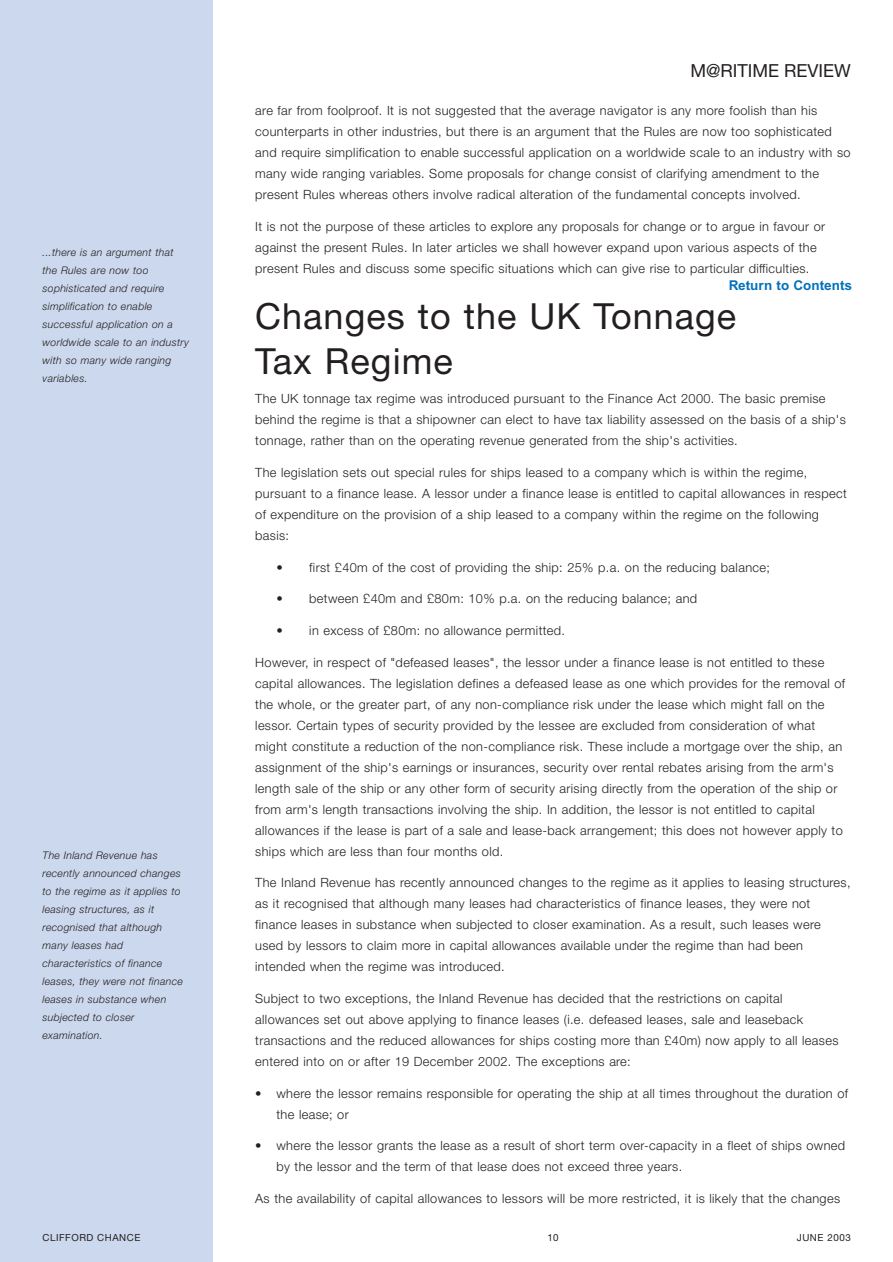
<style>
.page{position:relative;width:893px;height:1262px;background:#fff}
.page>*{position:absolute;margin:0;border:0;box-sizing:border-box;transform-origin:0 0}
.t1{font:36px/45px "Helvetica Neue";letter-spacing:.03em;color:#231f20}
.t2{font:18px "Helvetica Neue";color:#231f20}
.t3{font:700 13.5px "Arial";color:#0372bb}
.t4{font:300 12.75px/21px "Helvetica Neue";letter-spacing:.03em;color:#231f20}
.t5{font:italic 300 10.5px/18px "Helvetica Neue";letter-spacing:.03em;color:#231f20}
.t6{font:9.75px "Helvetica Neue";letter-spacing:.055em;color:#231f20}
</style>
<div class="page">
<div style="left:0;top:0;width:213px;height:1261px;background:#ccd8ed"></div>
<p class="t5" style="left:43px;top:243px;width:148px">...there is an argument that the Rules are now too sophisticated and require simplification to enable successful application on a worldwide scale to an industry with so many wide ranging variables.</p>
<p class="t5" style="left:43px;top:846px;width:142px">The Inland Revenue has recently announced changes to the regime as it applies to leasing structures, as it recognised that although many leases had characteristics of finance leases, they were not finance leases in substance when subjected to closer examination.</p>
<h2 class="t2" style="left:690px;top:59px;width:162px">M@RITIME REVIEW</h2>
<p class="t4" style="left:255px;top:100px;width:597px">are far from foolproof. It is not suggested that the average navigator is any more foolish than his counterparts in other industries, but there is an argument that the Rules are now too sophisticated and require simplification to enable successful application on a worldwide scale to an industry with so many wide ranging variables. Some proposals for change consist of clarifying amendment to the present Rules whereas others involve radical alteration of the fundamental concepts involved.</p>
<p class="t4" style="left:255px;top:216px;width:571px">It is not the purpose of these articles to explore any proposals for change or to argue in favour or against the present Rules. In later articles we shall however expand upon various aspects of the present Rules and discuss some specific situations which can give rise to particular difficulties.</p>
<h1 class="t1" style="left:255px;top:293px;width:482px">Changes to the UK Tonnage<br>Tax Regime</h1>
<p class="t4" style="left:255px;top:388px;width:592px">The UK tonnage tax regime was introduced pursuant to the Finance Act 2000. The basic premise behind the regime is that a shipowner can elect to have tax liability assessed on the basis of a ship's tonnage, rather than on the operating revenue generated from the ship's activities.</p>
<p class="t4" style="left:255px;top:461px;width:593px">The legislation sets out special rules for ships leased to a company which is within the regime, pursuant to a finance lease. A lessor under a finance lease is entitled to capital allowances in respect of expenditure on the provision of a ship leased to a company within the regime on the following basis:</p>
<p class="t4" style="left:276px;top:556px;width:495px">• first £40m of the cost of providing the ship: 25% p.a. on the reducing balance;</p>
<p class="t4" style="left:276px;top:588px;width:422px">• between £40m and £80m: 10% p.a. on the reducing balance; and</p>
<p class="t4" style="left:276px;top:619px;width:290px">• in excess of £80m: no allowance permitted.</p>
<p class="t4" style="left:255px;top:651px;width:591px">However, in respect of "defeased leases", the lessor under a finance lease is not entitled to these capital allowances. The legislation defines a defeased lease as one which provides for the removal of the whole, or the greater part, of any non-compliance risk under the lease which might fall on the lessor. Certain types of security provided by the lessee are excluded from consideration of what might constitute a reduction of the non-compliance risk. These include a mortgage over the ship, an assignment of the ship's earnings or insurances, security over rental rebates arising from the arm's length sale of the ship or any other form of security arising directly from the operation of the ship or from arm's length transactions involving the ship. In addition, the lessor is not entitled to capital allowances if the lease is part of a sale and lease-back arrangement; this does not however apply to ships which are less than four months old.</p>
<p class="t4" style="left:255px;top:872px;width:597px">The Inland Revenue has recently announced changes to the regime as it applies to leasing structures, as it recognised that although many leases had characteristics of finance leases, they were not finance leases in substance when subjected to closer examination. As a result, such leases were used by lessors to claim more in capital allowances available under the regime than had been intended when the regime was introduced.</p>
<p class="t4" style="left:255px;top:987px;width:584px">Subject to two exceptions, the Inland Revenue has decided that the restrictions on capital allowances set out above applying to finance leases (i.e. defeased leases, sale and leaseback transactions and the reduced allowances for ships costing more than £40m) now apply to all leases entered into on or after 19 December 2002. The exceptions are:</p>
<p class="t4" style="left:276px;top:1082px;width:573px;text-indent:-21px">• where the lessor remains responsible for operating the ship at all times throughout the duration of the lease; or</p>
<p class="t4" style="left:276px;top:1135px;width:570px;text-indent:-21px">• where the lessor grants the lease as a result of short term over-capacity in a fleet of ships owned by the lessor and the term of that lease does not exceed three years.</p>
<p class="t4" style="left:255px;top:1187px;width:586px">As the availability of capital allowances to lessors will be more restricted, it is likely that the changes</p>
<p class="t3" style="left:728px;top:278px;width:125px">Return to Contents</p>
<p class="t6" style="left:43px;top:1231px;width:99px">CLIFFORD CHANCE</p>
<p class="t6" style="left:547px;top:1231px;width:13px">10</p>
<p class="t6" style="left:796px;top:1231px;width:56px">JUNE 2003</p>
</div>
